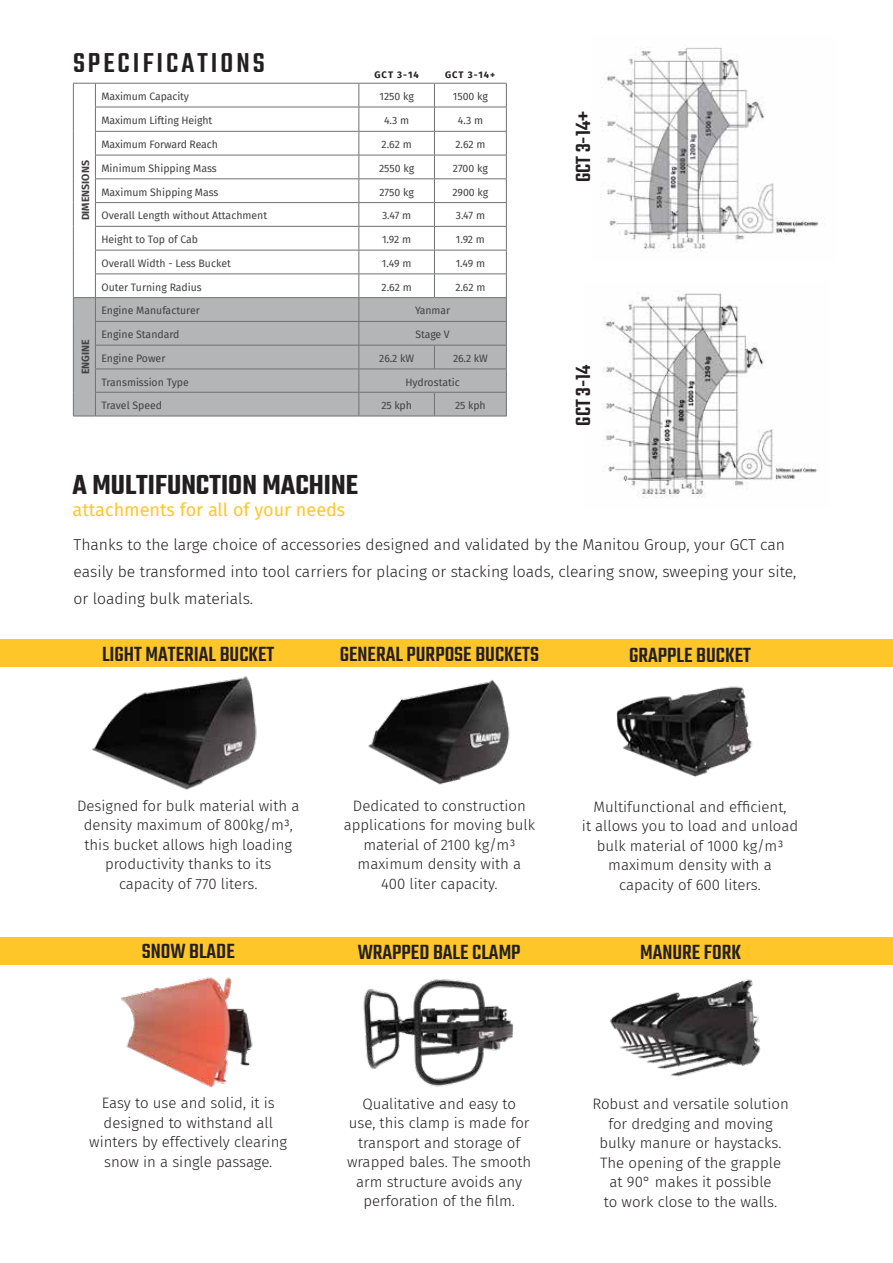
<style>
.page{position:relative;width:893px;height:1263px;background:#fff}
.page>*{position:absolute;margin:0;border:0;box-sizing:border-box;transform-origin:0 0}
.t1{font:600 30px "Teko";color:#231f20}
.t2{font:500 30px "Teko";letter-spacing:.1em;color:#231f20}
.t3{font:500 22.5px "Teko";color:#231f20}
.t4{font:18px "Fira Sans";color:#ffc629}
.t5{font:300 15.75px/27px "Fira Sans";color:#231f20}
.t6{font:300 15px/19.5px "Fira Sans";color:#231f20;text-align:center}
.t7{font:10.5px "Fira Sans";color:#231f20}
.t8{font:700 10.5px "Fira Sans";color:#231f20}
.t9{font:700 9.45px "Fira Sans";letter-spacing:.1em;color:#231f20}
</style>
<div class="page">
<div style="left:0;top:639px;width:893px;height:27px;background:#ffc629"></div>
<div style="left:0;top:938px;width:893px;height:27px;background:#ffc629"></div>
<img style="left:72px;top:666px;width:206px;height:124px">
<img style="left:336px;top:666px;width:210px;height:119px">
<img style="left:610px;top:979px;width:151px;height:98px">
<img style="left:363px;top:979px;width:150px;height:108px">
<img style="left:120px;top:977px;width:133px;height:111px">
<img style="left:576px;top:666px;width:211px;height:111px">
<img style="left:601px;top:45px;width:218px;height:207px">
<img style="left:602px;top:291px;width:216px;height:207px">
<svg style="left:96px;top:84px;width:410px;height:213px"></svg>
<div style="left:96px;top:298px;width:410px;height:118px;background:#b3b5b7"></div>
<hr style="left:95px;top:107px;width:264px;height:1px;background:#58595b">
<hr style="left:95px;top:131px;width:264px;height:1px;background:#58595b">
<hr style="left:95px;top:155px;width:264px;height:1px;background:#58595b">
<hr style="left:95px;top:179px;width:264px;height:1px;background:#58595b">
<hr style="left:95px;top:202px;width:264px;height:1px;background:#58595b">
<hr style="left:95px;top:226px;width:264px;height:1px;background:#58595b">
<hr style="left:95px;top:250px;width:264px;height:1px;background:#58595b">
<hr style="left:95px;top:274px;width:264px;height:1px;background:#58595b">
<hr style="left:95px;top:297px;width:264px;height:1px;background:#58595b">
<hr style="left:95px;top:321px;width:264px;height:1px;background:#58595b">
<hr style="left:95px;top:345px;width:264px;height:1px;background:#58595b">
<hr style="left:95px;top:369px;width:264px;height:1px;background:#58595b">
<hr style="left:95px;top:392px;width:264px;height:1px;background:#58595b">
<hr style="left:95px;top:416px;width:264px;height:1px;background:#58595b">
<hr style="left:359px;top:131px;width:75px;height:1px;background:#58595b">
<hr style="left:434px;top:131px;width:73px;height:1px;background:#58595b">
<hr style="left:359px;top:155px;width:75px;height:1px;background:#58595b">
<hr style="left:434px;top:155px;width:73px;height:1px;background:#58595b">
<hr style="left:359px;top:179px;width:75px;height:1px;background:#58595b">
<hr style="left:434px;top:179px;width:73px;height:1px;background:#58595b">
<hr style="left:359px;top:202px;width:75px;height:1px;background:#58595b">
<hr style="left:434px;top:202px;width:73px;height:1px;background:#58595b">
<hr style="left:359px;top:226px;width:75px;height:1px;background:#58595b">
<hr style="left:434px;top:226px;width:73px;height:1px;background:#58595b">
<hr style="left:359px;top:250px;width:75px;height:1px;background:#58595b">
<hr style="left:434px;top:250px;width:73px;height:1px;background:#58595b">
<hr style="left:359px;top:274px;width:75px;height:1px;background:#58595b">
<hr style="left:434px;top:274px;width:73px;height:1px;background:#58595b">
<hr style="left:359px;top:297px;width:75px;height:1px;background:#58595b">
<hr style="left:434px;top:297px;width:73px;height:1px;background:#58595b">
<hr style="left:359px;top:321px;width:75px;height:1px;background:#58595b">
<hr style="left:434px;top:321px;width:73px;height:1px;background:#58595b">
<hr style="left:359px;top:345px;width:75px;height:1px;background:#58595b">
<hr style="left:434px;top:345px;width:73px;height:1px;background:#58595b">
<svg style="left:434px;top:345px;width:1px;height:24px"></svg>
<hr style="left:359px;top:369px;width:75px;height:1px;background:#58595b">
<hr style="left:434px;top:369px;width:73px;height:1px;background:#58595b">
<hr style="left:359px;top:392px;width:75px;height:1px;background:#58595b">
<hr style="left:434px;top:392px;width:73px;height:1px;background:#58595b">
<svg style="left:434px;top:392px;width:1px;height:24px"></svg>
<hr style="left:359px;top:416px;width:75px;height:1px;background:#58595b">
<hr style="left:434px;top:416px;width:73px;height:1px;background:#58595b">
<hr style="left:359px;top:83px;width:75px;height:1px;background:#58595b">
<hr style="left:434px;top:83px;width:73px;height:1px;background:#58595b">
<hr style="left:359px;top:107px;width:75px;height:1px;background:#58595b">
<hr style="left:434px;top:107px;width:73px;height:1px;background:#58595b">
<hr style="left:95px;top:83px;width:264px;height:1px;background:#58595b">
<svg style="left:73px;top:83px;width:23px;height:334px"></svg>
<svg style="left:359px;top:83px;width:1px;height:333px"></svg>
<svg style="left:434px;top:83px;width:1px;height:214px"></svg>
<svg style="left:506px;top:83px;width:1px;height:333px"></svg>
<h1 class="t2" style="left:73px;top:46px;width:193px">SPECIFICATIONS</h1>
<p class="t9" style="left:375px;top:66px;width:46px">GCT 3-14</p>
<p class="t9" style="left:445px;top:66px;width:52px">GCT 3-14+</p>
<p class="t8" style="left:77px;top:220px;width:61px;rotate:-90deg">DIMENSIONS</p>
<p class="t8" style="left:77px;top:374px;width:36px;rotate:-90deg">ENGINE</p>
<p class="t7" style="left:101px;top:88px;width:89px">Maximum Capacity</p>
<p class="t7" style="left:379px;top:88px;width:36px">1250 kg</p>
<p class="t7" style="left:453px;top:88px;width:37px">1500 kg</p>
<p class="t7" style="left:101px;top:112px;width:112px">Maximum Lifting Height</p>
<p class="t7" style="left:384px;top:112px;width:27px">4.3 m</p>
<p class="t7" style="left:458px;top:112px;width:27px">4.3 m</p>
<p class="t7" style="left:101px;top:136px;width:118px">Maximum Forward Reach</p>
<p class="t7" style="left:382px;top:136px;width:32px">2.62 m</p>
<p class="t7" style="left:455px;top:136px;width:32px">2.62 m</p>
<p class="t7" style="left:101px;top:160px;width:117px">Minimum Shipping Mass</p>
<p class="t7" style="left:379px;top:160px;width:37px">2550 kg</p>
<p class="t7" style="left:453px;top:160px;width:36px">2700 kg</p>
<p class="t7" style="left:101px;top:184px;width:118px">Maximum Shipping Mass</p>
<p class="t7" style="left:379px;top:184px;width:36px">2750 kg</p>
<p class="t7" style="left:452px;top:184px;width:37px">2900 kg</p>
<p class="t7" style="left:101px;top:208px;width:167px">Overall Length without Attachment</p>
<p class="t7" style="left:382px;top:208px;width:31px">3.47 m</p>
<p class="t7" style="left:456px;top:208px;width:31px">3.47 m</p>
<p class="t7" style="left:101px;top:232px;width:98px">Height to Top of Cab</p>
<p class="t7" style="left:382px;top:232px;width:31px">1.92 m</p>
<p class="t7" style="left:456px;top:232px;width:31px">1.92 m</p>
<p class="t7" style="left:101px;top:255px;width:131px">Overall Width - Less Bucket</p>
<p class="t7" style="left:382px;top:255px;width:31px">1.49 m</p>
<p class="t7" style="left:456px;top:255px;width:31px">1.49 m</p>
<p class="t7" style="left:101px;top:279px;width:102px">Outer Turning Radius</p>
<p class="t7" style="left:382px;top:279px;width:32px">2.62 m</p>
<p class="t7" style="left:455px;top:279px;width:32px">2.62 m</p>
<p class="t7" style="left:101px;top:303px;width:100px">Engine Manufacturer</p>
<p class="t7" style="left:415px;top:303px;width:37px">Yanmar</p>
<p class="t7" style="left:101px;top:327px;width:80px">Engine Standard</p>
<p class="t7" style="left:416px;top:327px;width:36px">Stage V</p>
<p class="t7" style="left:101px;top:350px;width:65px">Engine Power</p>
<p class="t7" style="left:379px;top:350px;width:36px">26.2 kW</p>
<p class="t7" style="left:453px;top:350px;width:36px">26.2 kW</p>
<p class="t7" style="left:101px;top:374px;width:89px">Transmission Type</p>
<p class="t7" style="left:405px;top:374px;width:56px">Hydrostatic</p>
<p class="t7" style="left:101px;top:397px;width:62px">Travel Speed</p>
<p class="t7" style="left:381px;top:397px;width:32px">25 kph</p>
<p class="t7" style="left:455px;top:397px;width:32px">25 kph</p>
<h1 class="t1" style="left:73px;top:466px;width:287px">A MULTIFUNCTION MACHINE</h1>
<p class="t4" style="left:73px;top:496px;width:274px">attachments for all of your needs</p>
<h2 class="t3" style="left:570px;top:182px;width:72px;rotate:-90deg">GCT 3-14+</h2>
<h2 class="t3" style="left:570px;top:426px;width:63px;rotate:-90deg">GCT 3-14</h2>
<p class="t5" style="left:74px;top:530px;width:724px">Thanks to the large choice of accessories designed and validated by the Manitou Group, your GCT can easily be transformed into tool carriers for placing or stacking loads, clearing snow, sweeping your site, or loading bulk materials.</p>
<h2 class="t3" style="left:102px;top:641px;width:174px">LIGHT MATERIAL BUCKET</h2>
<h2 class="t3" style="left:340px;top:641px;width:201px">GENERAL PURPOSE BUCKETS</h2>
<h2 class="t3" style="left:629px;top:642px;width:123px">GRAPPLE BUCKET</h2>
<p class="t6" style="left:77px;top:795px;width:224px">Designed for bulk material with a density maximum of 800kg/m3, this bucket allows high loading productivity thanks to its capacity of 770 liters.</p>
<h2 class="t3" style="left:142px;top:938px;width:95px">SNOW BLADE</h2>
<p class="t6" style="left:344px;top:795px;width:193px">Dedicated to construction applications for moving bulk material of 2100 kg/m3 maximum density with a<br>400 liter capacity.</p>
<h2 class="t3" style="left:358px;top:938px;width:164px">WRAPPED BALE CLAMP</h2>
<p class="t6" style="left:582px;top:797px;width:218px">Multifunctional and efficient,<br>it allows you to load and unload bulk material of 1000 kg/m3 maximum density with a capacity of 600 liters.</p>
<h2 class="t3" style="left:640px;top:939px;width:102px">MANURE FORK</h2>
<p class="t6" style="left:89px;top:1093px;width:199px">Easy to use and solid, it is designed to withstand all winters by effectively clearing snow in a single passage.</p>
<p class="t6" style="left:347px;top:1093px;width:186px">Qualitative and easy to<br>use, this clamp is made for transport and storage of wrapped bales. The smooth arm structure avoids any perforation of the film.</p>
<p class="t6" style="left:592px;top:1094px;width:198px">Robust and versatile solution for dredging and moving bulky manure or haystacks.<br>The opening of the grapple at 90° makes it possible<br>to work close to the walls.</p>
</div>
